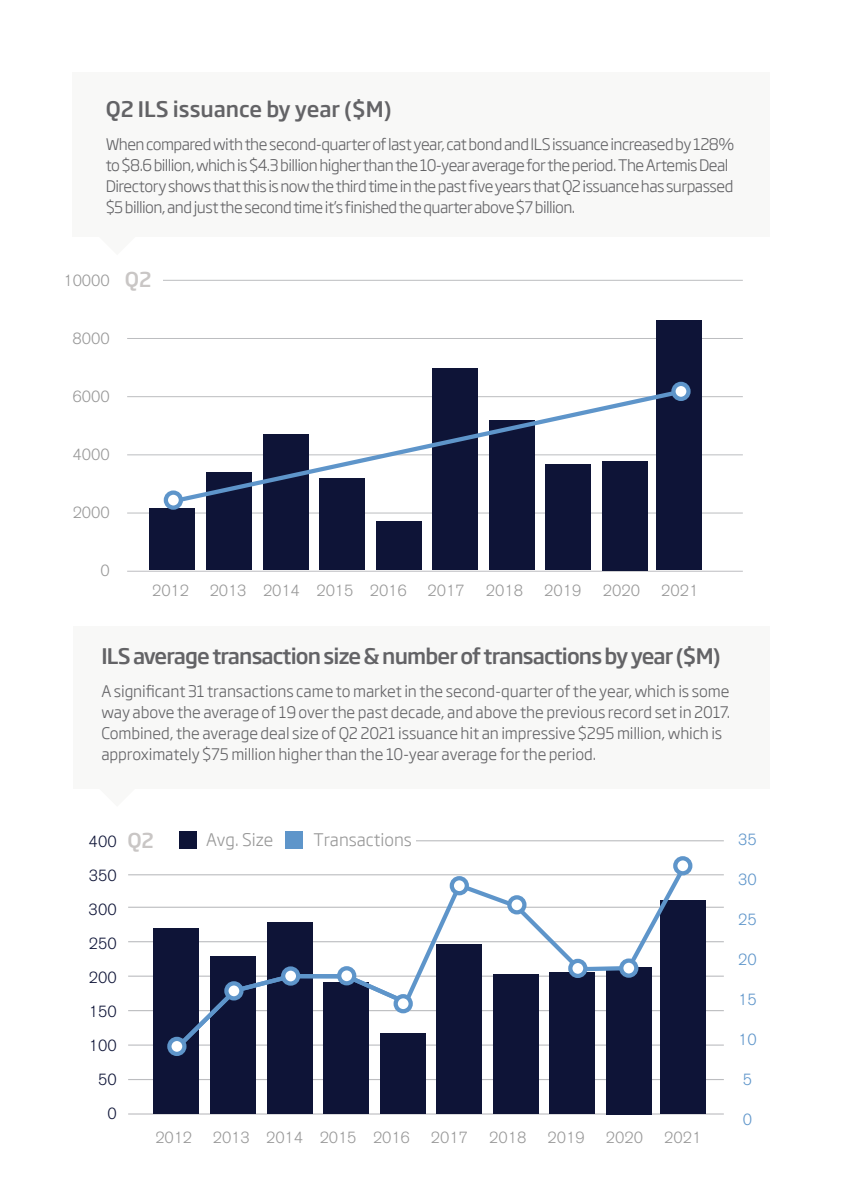
<style>
.page{position:relative;width:842px;height:1191px;background:#fff}
.page>*{position:absolute;margin:0;border:0;box-sizing:border-box;transform-origin:0 0}
.t1{font:500 21px "Soho Gothic Pro";letter-spacing:-.04em;color:#636366}
.t2{font:500 21px "Soho Gothic Pro";color:#636366}
.t3{font:500 20px "Soho Gothic Pro";color:#c9c6c5}
.t4{font:300 17px "Soho Gothic Pro";color:#989898}
.t5{font:300 16px "Akzidenz Grotesk BE";color:#989898}
.t6{font:300 16px "Akzidenz Grotesk BE";letter-spacing:-.01em;color:#989898}
.t7{font:300 16px/34px "Akzidenz Grotesk BE";color:#0e1437;text-align:right}
.t8{font:300 16px "Akzidenz Grotesk BE";color:#5e95ca}
.t9{font:300 15.6px/21px "Soho Gothic Pro";letter-spacing:-.02em;color:#636366}
</style>
<div class="page">
<hr style="left:128px;top:1010px;width:596px;height:1px;background:#bcbdc0">
<hr style="left:128px;top:1079px;width:596px;height:1px;background:#bcbdc0">
<hr style="left:128px;top:975px;width:596px;height:1px;background:#bcbdc0">
<hr style="left:128px;top:1044px;width:596px;height:1px;background:#bcbdc0">
<hr style="left:128px;top:1113px;width:596px;height:1px;background:#bcbdc0">
<hr style="left:128px;top:874px;width:596px;height:1px;background:#bcbdc0">
<hr style="left:128px;top:941px;width:596px;height:1px;background:#bcbdc0">
<hr style="left:128px;top:906px;width:596px;height:1px;background:#bcbdc0">
<hr style="left:127px;top:571px;width:616px;height:1px;background:#bcbdc0">
<hr style="left:127px;top:280px;width:616px;height:1px;background:#bcbdc0">
<hr style="left:127px;top:338px;width:616px;height:1px;background:#bcbdc0">
<hr style="left:127px;top:396px;width:616px;height:1px;background:#bcbdc0">
<hr style="left:127px;top:454px;width:616px;height:1px;background:#bcbdc0">
<hr style="left:127px;top:512px;width:616px;height:1px;background:#bcbdc0">
<div style="left:72px;top:72px;width:697px;height:164px;background:#f8f8f7"></div>
<div style="left:73px;top:626px;width:697px;height:162px;background:#f8f8f7"></div>
<div style="left:125px;top:271px;width:38px;height:20px;background:#fff"></div>
<div style="left:154px;top:928px;width:45px;height:186px;background:#0e1437"></div>
<div style="left:267px;top:922px;width:45px;height:192px;background:#0e1437"></div>
<div style="left:380px;top:1033px;width:45px;height:80px;background:#0e1437"></div>
<div style="left:493px;top:974px;width:46px;height:140px;background:#0e1437"></div>
<div style="left:210px;top:956px;width:46px;height:158px;background:#0e1437"></div>
<div style="left:323px;top:982px;width:46px;height:132px;background:#0e1437"></div>
<div style="left:436px;top:944px;width:46px;height:170px;background:#0e1437"></div>
<div style="left:550px;top:972px;width:45px;height:142px;background:#0e1437"></div>
<div style="left:606px;top:967px;width:45px;height:147px;background:#0e1437"></div>
<div style="left:660px;top:900px;width:45px;height:214px;background:#0e1437"></div>
<div style="left:150px;top:508px;width:45px;height:62px;background:#0e1437"></div>
<div style="left:263px;top:434px;width:45px;height:136px;background:#0e1437"></div>
<div style="left:376px;top:521px;width:45px;height:49px;background:#0e1437"></div>
<div style="left:489px;top:420px;width:46px;height:150px;background:#0e1437"></div>
<div style="left:206px;top:472px;width:46px;height:98px;background:#0e1437"></div>
<div style="left:319px;top:478px;width:46px;height:92px;background:#0e1437"></div>
<div style="left:432px;top:368px;width:46px;height:202px;background:#0e1437"></div>
<div style="left:546px;top:464px;width:45px;height:106px;background:#0e1437"></div>
<div style="left:602px;top:461px;width:45px;height:109px;background:#0e1437"></div>
<div style="left:656px;top:320px;width:45px;height:250px;background:#0e1437"></div>
<svg style="left:172px;top:871px;width:517px;height:182px"></svg>
<svg style="left:172px;top:972px;width:240px;height:81px"></svg>
<svg style="left:169px;top:1039px;width:15px;height:15px"></svg>
<div style="left:167px;top:1036px;width:20px;height:20px;border:4px solid #5e95ca;border-radius:50%"></div>
<svg style="left:226px;top:983px;width:15px;height:15px"></svg>
<div style="left:224px;top:981px;width:20px;height:19px;border:4px solid #5e95ca;border-radius:50%"></div>
<div style="left:283px;top:968px;width:15px;height:15px;background:#fff;border-radius:50%"></div>
<div style="left:281px;top:966px;width:19px;height:19px;border:4px solid #5e95ca;border-radius:50%"></div>
<div style="left:339px;top:968px;width:15px;height:15px;background:#fff;border-radius:50%"></div>
<div style="left:337px;top:966px;width:19px;height:19px;border:4px solid #5e95ca;border-radius:50%"></div>
<div style="left:396px;top:996px;width:15px;height:15px;background:#fff;border-radius:50%"></div>
<div style="left:394px;top:994px;width:19px;height:19px;border:4px solid #5e95ca;border-radius:50%"></div>
<div style="left:452px;top:878px;width:15px;height:15px;background:#fff;border-radius:50%"></div>
<div style="left:450px;top:876px;width:19px;height:19px;border:4px solid #5e95ca;border-radius:50%"></div>
<div style="left:509px;top:897px;width:15px;height:15px;background:#fff;border-radius:50%"></div>
<div style="left:507px;top:895px;width:19px;height:19px;border:4px solid #5e95ca;border-radius:50%"></div>
<svg style="left:621px;top:960px;width:15px;height:15px"></svg>
<div style="left:619px;top:958px;width:19px;height:19px;border:4px solid #5e95ca;border-radius:50%"></div>
<div style="left:673px;top:856px;width:19px;height:19px;border:4px solid #5e95ca;border-radius:50%"></div>
<svg style="left:570px;top:961px;width:15px;height:15px"></svg>
<div style="left:568px;top:958px;width:19px;height:20px;border:4px solid #5e95ca;border-radius:50%"></div>
<svg style="left:169px;top:388px;width:516px;height:118px"></svg>
<svg style="left:166px;top:492px;width:15px;height:15px"></svg>
<div style="left:164px;top:490px;width:19px;height:20px;border:4px solid #5e95ca;border-radius:50%"></div>
<svg style="left:673px;top:384px;width:15px;height:15px"></svg>
<div style="left:671px;top:382px;width:20px;height:19px;border:4px solid #5e95ca;border-radius:50%"></div>
<hr style="left:128px;top:840px;width:596px;height:1px;background:#bcbdc0">
<div style="left:163px;top:833px;width:253px;height:17px;background:#fff"></div>
<div style="left:180px;top:831px;width:17px;height:17px;background:#0e1437"></div>
<div style="left:285px;top:831px;width:17px;height:17px;background:#5e95ca"></div>
<div style="left:127px;top:832px;width:39px;height:35px;background:#fff"></div>
<h1 class="t2" style="left:106px;top:96px;width:287px">Q2 ILS issuance by year ($M)</h1>
<p class="t9" style="left:106px;top:133px;width:630px">When compared with the second-quarter of last year, cat bond and ILS issuance increased by 128% to $8.6 billion, which is $4.3 billion higher than the 10-year average for the period. The Artemis Deal Directory shows that this is now the third time in the past five years that Q2 issuance has surpassed $5 billion, and just the second time it’s finished the quarter above $7 billion.</p>
<p class="t5" style="left:63px;top:272px;width:48px">10000</p>
<p class="t3" style="left:125px;top:267px;width:28px">Q2</p>
<p class="t5" style="left:72px;top:330px;width:39px">8000</p>
<p class="t5" style="left:72px;top:388px;width:39px">6000</p>
<p class="t5" style="left:72px;top:446px;width:39px">4000</p>
<p class="t5" style="left:73px;top:504px;width:39px">2000</p>
<p class="t5" style="left:101px;top:562px;width:11px">0</p>
<p class="t6" style="left:152px;top:581px;width:38px">2012</p>
<p class="t6" style="left:210px;top:581px;width:198px">2013 2014 2015 2016</p>
<p class="t5" style="left:428px;top:581px;width:39px">2017</p>
<p class="t5" style="left:486px;top:581px;width:39px">2018</p>
<p class="t5" style="left:544px;top:581px;width:39px">2019</p>
<p class="t5" style="left:603px;top:581px;width:39px">2020</p>
<p class="t5" style="left:661px;top:581px;width:39px">2021</p>
<h1 class="t1" style="left:101px;top:643px;width:621px">ILS average transaction size &amp; number of transactions by year ($M)</h1>
<p class="t9" style="left:101px;top:680px;width:630px">A significant 31 transactions came to market in the second-quarter of the year, which is some way above the average of 19 over the past decade, and above the previous record set in 2017.<br>Combined, the average deal size of Q2 2021 issuance hit an impressive $295 million, which is approximately $75 million higher than the 10-year average for the period.</p>
<p class="t3" style="left:127px;top:827px;width:28px">Q2</p>
<p class="t4" style="left:206px;top:827px;width:69px">Avg. Size</p>
<p class="t4" style="left:313px;top:827px;width:100px">Transactions</p>
<p class="t7" style="left:89px;top:825px;width:30px">400<br>350<br>300<br>250<br>200<br>150<br>100<br>50<br>0</p>
<p class="t8" style="left:738px;top:830px;width:20px">35</p>
<p class="t8" style="left:738px;top:870px;width:20px">30</p>
<p class="t8" style="left:738px;top:910px;width:20px">25</p>
<p class="t8" style="left:738px;top:950px;width:20px">20</p>
<p class="t8" style="left:738px;top:990px;width:20px">15</p>
<p class="t8" style="left:738px;top:1030px;width:20px">10</p>
<p class="t8" style="left:743px;top:1070px;width:11px">5</p>
<p class="t8" style="left:743px;top:1110px;width:11px">0</p>
<p class="t6" style="left:155px;top:1128px;width:38px">2012</p>
<p class="t6" style="left:213px;top:1128px;width:198px">2013 2014 2015 2016</p>
<p class="t5" style="left:431px;top:1128px;width:39px">2017</p>
<p class="t5" style="left:489px;top:1128px;width:39px">2018</p>
<p class="t5" style="left:547px;top:1128px;width:39px">2019</p>
<p class="t5" style="left:606px;top:1128px;width:39px">2020</p>
<p class="t5" style="left:664px;top:1128px;width:39px">2021</p>
</div>
